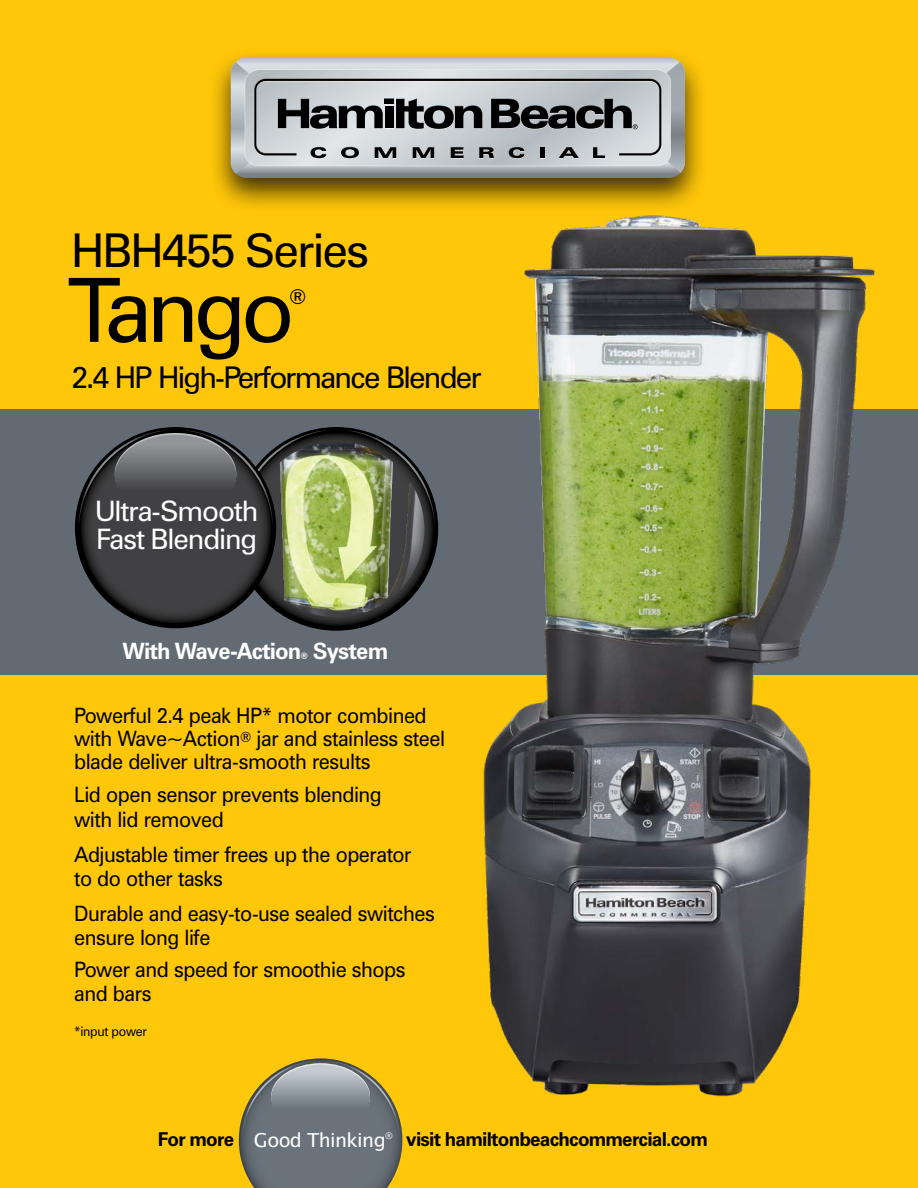
<style>
.page{position:relative;width:918px;height:1188px;background:#ffc709}
.page>*{position:absolute;margin:0;border:0;box-sizing:border-box;transform-origin:0 0}
.t1{font:88.8px "Zurich BT";letter-spacing:-.06em;color:#000}
.t2{font:46.65px "Zurich BT";letter-spacing:-.04em;color:#000}
.t3{font:30px "Zurich BT";letter-spacing:-.06em;color:#000}
.t4{font:28.2px/27.6px "Zurich BT";letter-spacing:-.04em;color:#fff}
.t5{font:700 22.5px "Zurich BT";letter-spacing:-.04em;color:#fff}
.t6{font:21.15px/24.3px "Zurich BT";letter-spacing:-.025em;color:#000;scale:.95 1}
.t7{font:20.85px "Zurich BT";color:#000}
.t8{font:19.35px "Lucida Grande";letter-spacing:-.03em;color:#fff}
.t9{font:700 19.2px "Zurich BT";letter-spacing:-.04em;color:#000}
.t10{font:13.2px "Zurich BT";letter-spacing:-.025em;color:#000;scale:.95 1}
.t11{font:700 9px "Zurich BT";color:#fff}
</style>
<div class="page">
<div style="left:0;top:409px;width:918px;height:266px;background:#626b74"></div>
<svg style="left:239px;top:1058px;width:163px;height:130px"></svg>
<div style="left:208px;top:48px;width:500px;height:165px;background:#000;opacity:.75"></div>
<svg style="left:231px;top:58px;width:454px;height:120px;background:#9ea2a0"></svg>
<svg style="left:231px;top:62px;width:454px;height:112px;background:#a6abae"></svg>
<img style="left:461px;top:194px;width:414px;height:903px">
<svg style="left:235px;top:427px;width:203px;height:204px;background:#181819"></svg>
<svg style="left:342px;top:430px;width:93px;height:99px"></svg>
<img style="left:249px;top:442px;width:175px;height:175px;border-radius:88px">
<svg style="left:75px;top:427px;width:201px;height:201px;background:#353436"></svg>
<svg style="left:79px;top:430px;width:252px;height:99px"></svg>
<h2 class="t2" style="left:71px;top:222px;width:300px">HBH455 Series</h2>
<h1 class="t1" style="left:68px;top:256px;width:229px">Tango</h1>
<p class="t7" style="left:289px;top:284px;width:19px">®</p>
<h3 class="t3" style="left:72px;top:359px;width:412px">2.4 HP High-Performance Blender</h3>
<h3 class="t4" style="left:95px;top:497px;width:165px">Ultra-Smooth<br>Fast Blending</h3>
<p class="t5" style="left:123px;top:637px;width:180px">With Wave-Action</p>
<p class="t11" style="left:300px;top:650px;width:9px">®</p>
<p class="t5" style="left:313px;top:637px;width:77px">System</p>
<p class="t6" style="left:74px;top:703px;width:392px;line-height:23.4px">Powerful 2.4 peak HP* motor combined with Wave~Action<sup>®</sup> jar and stainless steel blade deliver ultra-smooth results</p>
<p class="t6" style="left:74px;top:783px;width:325px">Lid open sensor prevents blending with lid removed</p>
<p class="t6" style="left:74px;top:842px;width:357px">Adjustable timer frees up the operator to do other tasks</p>
<p class="t6" style="left:74px;top:901px;width:381px;line-height:23.9px">Durable and easy-to-use sealed switches ensure long life</p>
<p class="t6" style="left:74px;top:957px;width:351px">Power and speed for smoothie shops and bars</p>
<p class="t10" style="left:74px;top:1024px;width:78px">*input power</p>
<p class="t8" style="left:254px;top:1129px;width:140px">Good Thinking<sup>®</sup></p>
<p class="t9" style="left:158px;top:1128px;width:78px">For more</p>
<p class="t9" style="left:406px;top:1128px;width:303px">visit hamiltonbeachcommercial.com</p>
</div>
